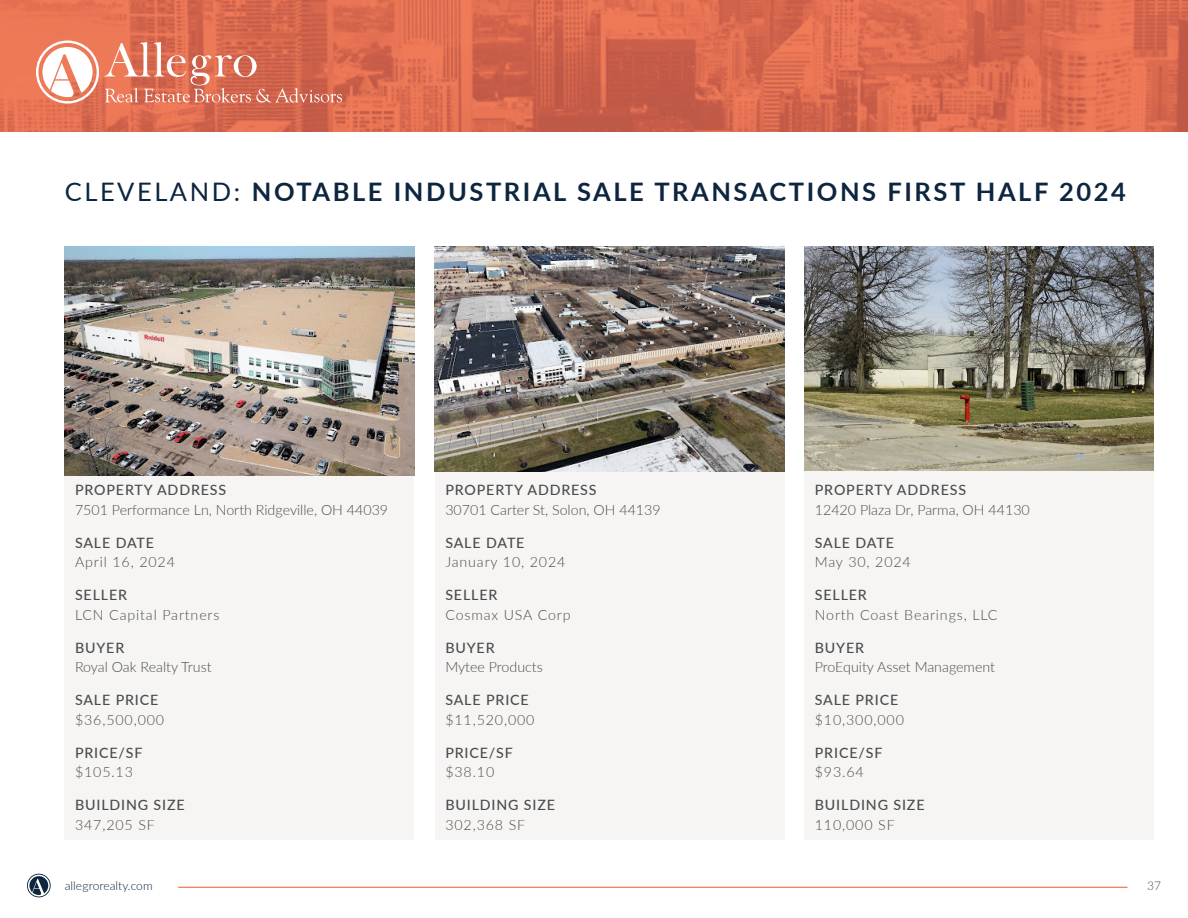
<style>
.page{position:relative;width:1188px;height:918px;background:#fff}
.page>*{position:absolute;margin:0;border:0;box-sizing:border-box;transform-origin:0 0}
.t1{font:700 25.5px "Lato";letter-spacing:.1em;color:#0d253f}
.t2{font:300 14.25px/19.5px "Lato";color:#4b4c4d}
.t3{font:300 14.25px/19.5px "Lato";letter-spacing:.06em;color:#4b4c4d}
.t4{font:500 14.25px/19.5px "Lato";letter-spacing:.06em;color:#4b4c4d}
.t5{font:300 12px "Lato";color:#0d253f}
.t6{font:300 12px "Lato";color:#4b4c4d}
.s1{font-weight:400}
.s2{font-weight:500}
.s3{font-weight:300}
</style>
<div class="page">
<svg style="left:27px;top:874px;width:24px;height:23px"></svg>
<hr style="left:178px;top:887px;width:950px;height:1px;background:#ed5b30">
<svg style="left:0;top:0;width:1188px;height:132px;background:#da6b4f"></svg>
<svg style="left:36px;top:40px;width:306px;height:64px;background:#e18872"></svg>
<div style="left:65px;top:323px;width:349px;height:517px;background:#f6f5f4"></div>
<div style="left:435px;top:323px;width:349px;height:517px;background:#f6f5f4"></div>
<div style="left:804px;top:323px;width:350px;height:517px;background:#f6f5f4"></div>
<img style="left:65px;top:246px;width:349px;height:230px">
<img style="left:435px;top:246px;width:349px;height:226px">
<img style="left:804px;top:246px;width:350px;height:224px">
<p class="t1" style="left:65px;top:172px;width:1063px"><span class="s1">CLEVELAND:</span> NOTABLE INDUSTRIAL SALE TRANSACTIONS FIRST HALF 2024</p>
<p class="t2" style="left:75px;top:480px;width:315px"><span class="s2">PROPERTY ADDRESS<br></span>7501 Performance Ln, North Ridgeville, OH 44039</p>
<p class="t3" style="left:75px;top:532px;width:102px"><span class="s2">SALE DATE<br></span>April 16, 2024</p>
<p class="t3" style="left:75px;top:585px;width:146px"><span class="s2">SELLER<br></span>LCN Capital Partners</p>
<p class="t2" style="left:75px;top:637px;width:138px"><span class="s2">BUYER<br></span>Royal Oak Realty Trust</p>
<p class="t2" style="left:75px;top:690px;width:91px"><span class="s2">SALE PRICE </span>$36,500,000</p>
<p class="t4" style="left:75px;top:742px;width:69px">PRICE/SF <span class="s3">$105.13</span></p>
<p class="t4" style="left:75px;top:794px;width:111px">BUILDING SIZE<br><span class="s3">347,205 SF</span></p>
<p class="t2" style="left:445px;top:480px;width:217px"><span class="s2">PROPERTY ADDRESS<br></span>30701 Carter St, Solon, OH 44139</p>
<p class="t3" style="left:445px;top:532px;width:122px"><span class="s2">SALE DATE<br></span>January 10, 2024</p>
<p class="t3" style="left:445px;top:585px;width:127px"><span class="s2">SELLER<br></span>Cosmax USA Corp</p>
<p class="t2" style="left:445px;top:637px;width:99px"><span class="s2">BUYER<br></span>Mytee Products</p>
<p class="t2" style="left:445px;top:690px;width:91px"><span class="s2">SALE PRICE </span>$11,520,000</p>
<p class="t4" style="left:445px;top:742px;width:69px">PRICE/SF <span class="s3">$38.10</span></p>
<p class="t4" style="left:445px;top:794px;width:111px">BUILDING SIZE<br><span class="s3">302,368 SF</span></p>
<p class="t2" style="left:815px;top:480px;width:217px"><span class="s2">PROPERTY ADDRESS<br></span>12420 Plaza Dr, Parma, OH 44130</p>
<p class="t3" style="left:815px;top:532px;width:98px"><span class="s2">SALE DATE<br></span>May 30, 2024</p>
<p class="t3" style="left:815px;top:585px;width:184px"><span class="s2">SELLER<br></span>North Coast Bearings, LLC</p>
<p class="t2" style="left:815px;top:637px;width:182px"><span class="s2">BUYER<br></span>ProEquity Asset Management</p>
<p class="t2" style="left:815px;top:690px;width:91px"><span class="s2">SALE PRICE </span>$10,300,000</p>
<p class="t4" style="left:815px;top:742px;width:69px">PRICE/SF <span class="s3">$93.64</span></p>
<p class="t4" style="left:815px;top:794px;width:111px">BUILDING SIZE<br><span class="s3">110,000 SF</span></p>
<p class="t5" style="left:65px;top:878px;width:89px">allegrorealty.com</p>
<p class="t6" style="left:1147px;top:878px;width:15px">37</p>
</div>
